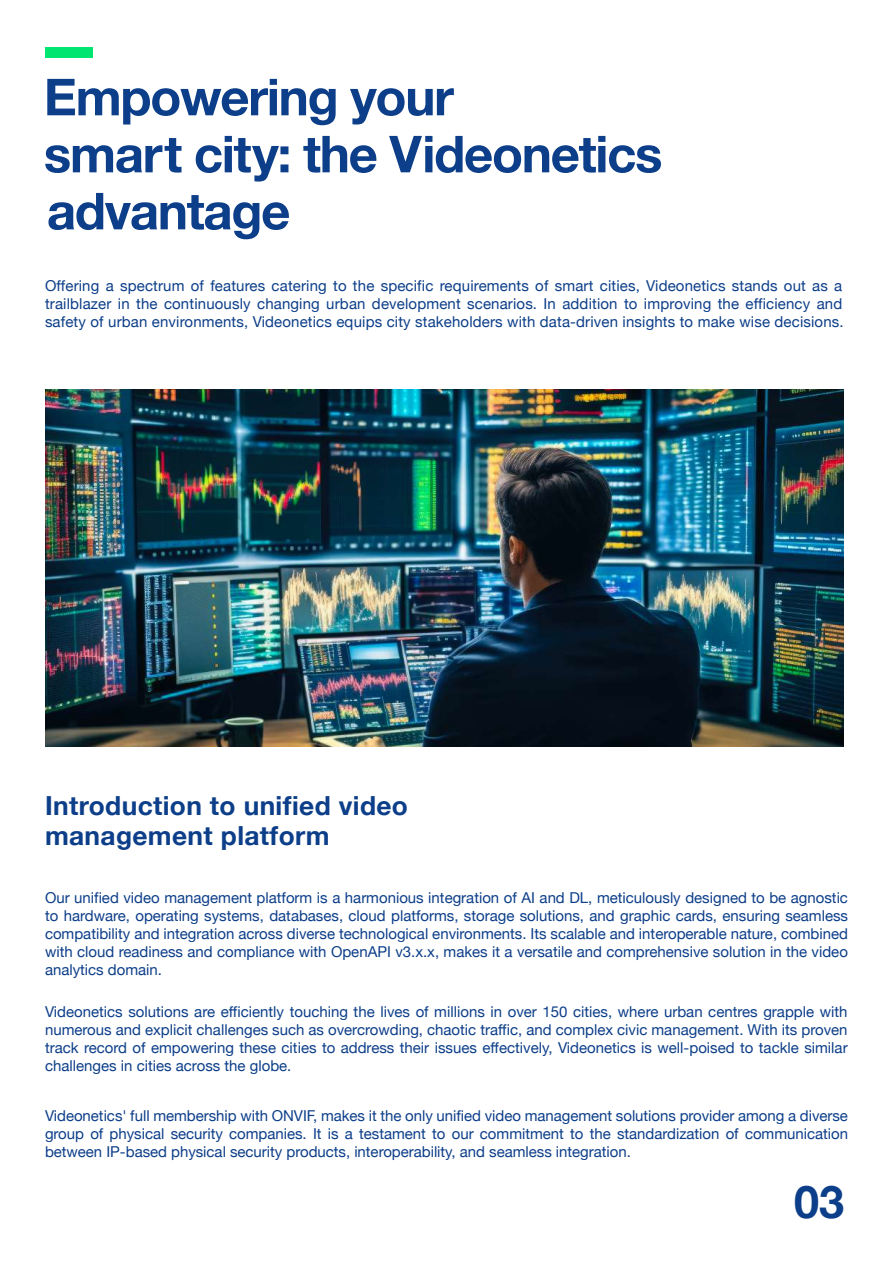
<style>
.page{position:relative;width:893px;height:1263px;background:#fff}
.page>*{position:absolute;margin:0;border:0;box-sizing:border-box;transform-origin:0 0}
.t1{font:700 51px/57px "Helvetica Neue";letter-spacing:-.025em;color:#0c3e89}
.t2{font:700 45px "Helvetica Neue";color:#0c3e89}
.t3{font:700 26.25px/30px "Helvetica Neue";letter-spacing:.015em;color:#0c3e89}
.t4{font:15px/18px "Helvetica Neue";color:#0c3e89;text-align:justify}
</style>
<div class="page">
<div style="left:45px;top:47px;width:47px;height:10px;background:#00e570"></div>
<img style="left:45px;top:390px;width:798px;height:357px">
<h1 class="t1" style="left:44px;top:67px;width:620px">Empowering your<br>smart city: the Videonetics advantage</h1>
<p class="t4" style="left:45px;top:276px;width:800px">Offering a spectrum of features catering to the specific requirements of smart cities, Videonetics stands out as a trailblazer in the continuously changing urban development scenarios. In addition to improving the efficiency and safety of urban environments, Videonetics equips city stakeholders with data-driven insights to make wise decisions.</p>
<h3 class="t3" style="left:45px;top:790px;width:364px">Introduction to unified video management platform</h3>
<p class="t4" style="left:45px;top:888px;width:804px">Our unified video management platform is a harmonious integration of AI and DL, meticulously designed to be agnostic to hardware, operating systems, databases, cloud platforms, storage solutions, and graphic cards, ensuring seamless compatibility and integration across diverse technological environments. Its scalable and interoperable nature, combined with cloud readiness and compliance with OpenAPI v3.x.x, makes it a versatile and comprehensive solution in the video analytics domain.</p>
<p class="t4" style="left:45px;top:1002px;width:804px">Videonetics solutions are efficiently touching the lives of millions in over 150 cities, where urban centres grapple with numerous and explicit challenges such as overcrowding, chaotic traffic, and complex civic management. With its proven track record of empowering these cities to address their issues effectively, Videonetics is well-poised to tackle similar challenges in cities across the globe.</p>
<p class="t4" style="left:45px;top:1106px;width:804px">Videonetics' full membership with ONVIF, makes it the only unified video management solutions provider among a diverse group of physical security companies. It is a testament to our commitment to the standardization of communication between IP-based physical security products, interoperability, and seamless integration.</p>
<h2 class="t2" style="left:794px;top:1174px;width:51px">03</h2>
</div>
